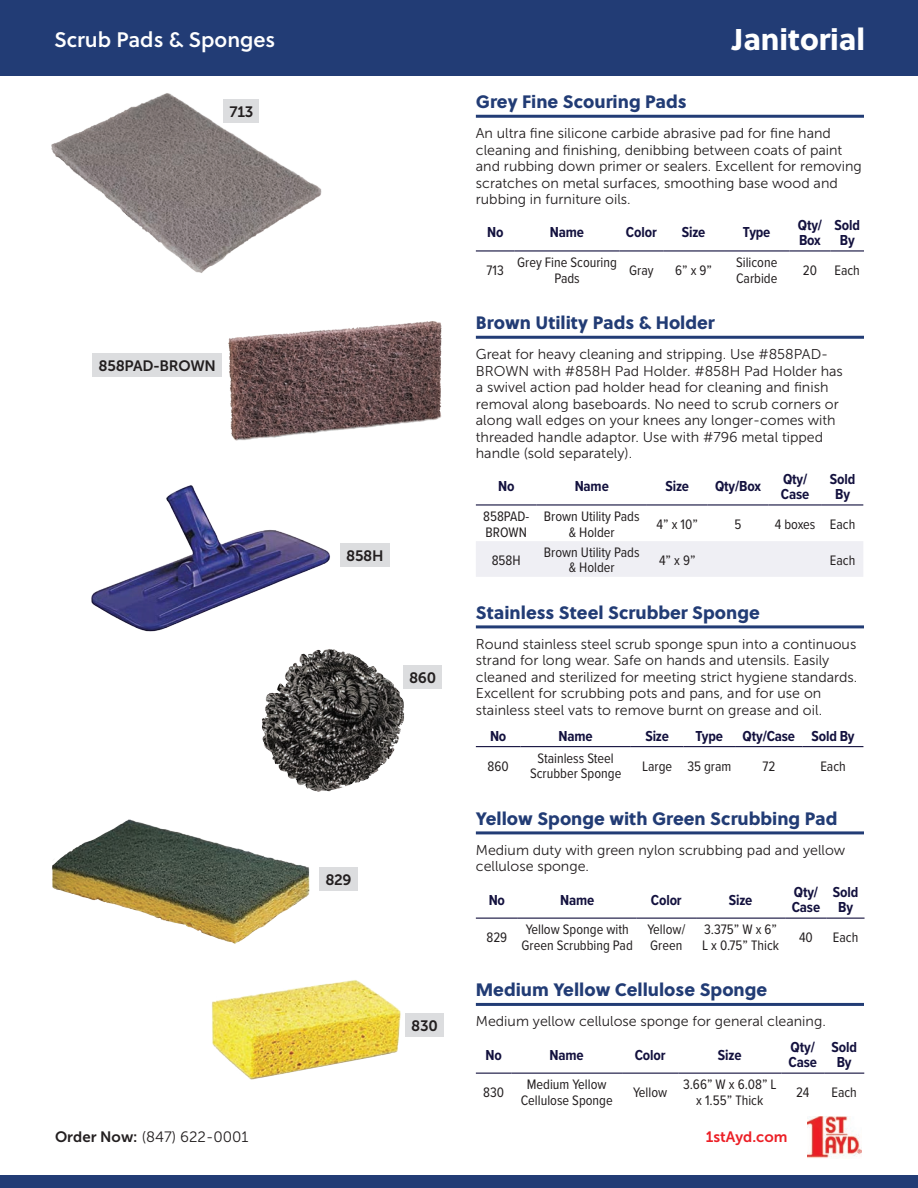
<style>
.page{position:relative;width:918px;height:1188px;background:#fff}
.page>*{position:absolute;margin:0;border:0;box-sizing:border-box;transform-origin:0 0}
.t1{font:30px "Soleil Xb";color:#fff}
.t2{font:21px "Soleil Sb";color:#fff}
.t3{font:18px "Soleil Xb";color:#223c75}
.t4{font:700 15px/15px "Proxima Nova Cond";letter-spacing:-.01em;color:#13113e}
.t5{font:15px "Museo Sans 700";letter-spacing:-.02em;color:#231f20}
.t6{font:15px "Museo Sans 300";color:#231f20}
.t7{font:15px "Museo Sans 700";color:#ec1f26}
.t8{font:14.25px/16.5px "Museo Sans 300";color:#231f20}
.t9{font:14.25px/15.8px "Proxima Nova Cond";color:#231f20;text-align:center}
.s1{font-family:"Museo Sans 700"}
</style>
<div class="page">
<div style="left:0;top:1175px;width:918px;height:13px;background:#223c75"></div>
<div style="left:0;top:0;width:918px;height:76px;background:#223c75"></div>
<hr style="left:476px;top:115px;width:388px;height:3px;background:#223c75">
<hr style="left:476px;top:336px;width:388px;height:3px;background:#223c75">
<hr style="left:476px;top:625px;width:388px;height:3px;background:#223c75">
<hr style="left:476px;top:831px;width:388px;height:3px;background:#223c75">
<hr style="left:476px;top:1003px;width:388px;height:3px;background:#223c75">
<hr style="left:476px;top:250px;width:39px;height:2px;background:#13113e">
<hr style="left:515px;top:250px;width:105px;height:2px;background:#13113e">
<hr style="left:620px;top:250px;width:43px;height:2px;background:#13113e">
<hr style="left:663px;top:250px;width:61px;height:2px;background:#13113e">
<hr style="left:724px;top:250px;width:65px;height:2px;background:#13113e">
<hr style="left:789px;top:250px;width:42px;height:2px;background:#13113e">
<hr style="left:831px;top:250px;width:33px;height:2px;background:#13113e">
<div style="left:476px;top:541px;width:387px;height:36px;background:#efeff4"></div>
<hr style="left:476px;top:504px;width:61px;height:2px;background:#13113e">
<hr style="left:537px;top:504px;width:110px;height:2px;background:#13113e">
<hr style="left:647px;top:504px;width:61px;height:2px;background:#13113e">
<hr style="left:708px;top:504px;width:60px;height:2px;background:#13113e">
<hr style="left:768px;top:504px;width:54px;height:2px;background:#13113e">
<hr style="left:822px;top:504px;width:41px;height:2px;background:#13113e">
<hr style="left:476px;top:746px;width:45px;height:1px;background:#13113e">
<hr style="left:521px;top:746px;width:110px;height:1px;background:#13113e">
<hr style="left:631px;top:746px;width:53px;height:1px;background:#13113e">
<hr style="left:684px;top:746px;width:51px;height:1px;background:#13113e">
<hr style="left:735px;top:746px;width:68px;height:1px;background:#13113e">
<hr style="left:803px;top:746px;width:60px;height:1px;background:#13113e">
<hr style="left:476px;top:918px;width:42px;height:1px;background:#13113e">
<hr style="left:518px;top:918px;width:119px;height:1px;background:#13113e">
<hr style="left:637px;top:918px;width:59px;height:1px;background:#13113e">
<hr style="left:696px;top:918px;width:89px;height:1px;background:#13113e">
<hr style="left:785px;top:918px;width:42px;height:1px;background:#13113e">
<hr style="left:827px;top:918px;width:38px;height:1px;background:#13113e">
<hr style="left:476px;top:1073px;width:35px;height:1px;background:#13113e">
<hr style="left:511px;top:1073px;width:111px;height:1px;background:#13113e">
<hr style="left:622px;top:1073px;width:56px;height:1px;background:#13113e">
<hr style="left:678px;top:1073px;width:103px;height:1px;background:#13113e">
<hr style="left:781px;top:1073px;width:43px;height:1px;background:#13113e">
<hr style="left:824px;top:1073px;width:40px;height:1px;background:#13113e">
<img style="left:51px;top:93px;width:271px;height:180px">
<img style="left:217px;top:321px;width:225px;height:120px">
<img style="left:91px;top:485px;width:239px;height:147px">
<div style="left:224px;top:100px;width:35px;height:23px;background:#dcdddf"></div>
<div style="left:93px;top:354px;width:129px;height:23px;background:#dcdddf"></div>
<div style="left:340px;top:544px;width:49px;height:23px;background:#dcdddf"></div>
<img style="left:262px;top:649px;width:142px;height:143px">
<img style="left:52px;top:819px;width:258px;height:125px">
<div style="left:403px;top:665px;width:39px;height:24px;background:#dcdddf"></div>
<div style="left:319px;top:868px;width:39px;height:23px;background:#dcdddf"></div>
<img style="left:211px;top:980px;width:190px;height:100px">
<div style="left:405px;top:1013px;width:39px;height:24px;background:#dcdddf"></div>
<img style="left:808px;top:1117px;width:54px;height:41px">
<h2 class="t2" style="left:54px;top:24px;width:223px">Scrub Pads &amp; Sponges</h2>
<p class="t5" style="left:230px;top:104px;width:25px">713</p>
<p class="t5" style="left:99px;top:357px;width:119px">858PAD-BROWN</p>
<p class="t6" style="left:55px;top:1129px;width:195px"><span class="s1">Order Now:</span> (847) 622-0001</p>
<p class="t5" style="left:346px;top:548px;width:39px">858H</p>
<p class="t5" style="left:409px;top:669px;width:29px">860</p>
<p class="t5" style="left:325px;top:871px;width:28px">829</p>
<p class="t5" style="left:411px;top:1017px;width:28px">830</p>
<h1 class="t1" style="left:733px;top:16px;width:134px">Janitorial</h1>
<p class="t3" style="left:476px;top:87px;width:212px">Grey Fine Scouring Pads</p>
<p class="t8" style="left:476px;top:125px;width:388px">An ultra fine silicone carbide abrasive pad for fine hand cleaning and finishing, denibbing between coats of paint and rubbing down primer or sealers. Excellent for removing scratches on metal surfaces, smoothing base wood and rubbing in furniture oils.</p>
<p class="t4" style="left:487px;top:225px;width:18px">No</p>
<p class="t4" style="left:550px;top:225px;width:36px">Name</p>
<p class="t4" style="left:626px;top:225px;width:32px">Color</p>
<p class="t4" style="left:682px;top:225px;width:25px">Size</p>
<p class="t4" style="left:743px;top:225px;width:29px">Type</p>
<p class="t4" style="left:798px;top:217px;width:26px">Qty/<br>Box</p>
<p class="t4" style="left:835px;top:217px;width:27px;text-align:center">Sold<br>By</p>
<p class="t9" style="left:487px;top:262px;width:19px">713</p>
<p class="t9" style="left:517px;top:254px;width:101px">Grey Fine Scouring<br>Pads</p>
<p class="t9" style="left:629px;top:262px;width:26px">Gray</p>
<p class="t9" style="left:675px;top:262px;width:38px">6” x 9”</p>
<p class="t9" style="left:736px;top:254px;width:43px;text-align:left">Silicone<br>Carbide</p>
<p class="t9" style="left:803px;top:262px;width:59px">20 Each</p>
<p class="t3" style="left:476px;top:308px;width:240px">Brown Utility Pads &amp; Holder</p>
<p class="t8" style="left:476px;top:346px;width:369px">Great for heavy cleaning and stripping. Use #858PAD-BROWN with #858H Pad Holder. #858H Pad Holder has a swivel action pad holder head for cleaning and finish removal along baseboards. No need to scrub corners or along wall edges on your knees any longer-comes with threaded handle adaptor. Use with #796 metal tipped handle (sold separately).</p>
<p class="t4" style="left:498px;top:479px;width:18px">No</p>
<p class="t4" style="left:575px;top:479px;width:36px">Name</p>
<p class="t4" style="left:665px;top:479px;width:25px">Size</p>
<p class="t4" style="left:715px;top:479px;width:47px">Qty/Box</p>
<p class="t4" style="left:781px;top:471px;width:30px">Qty/<br>Case</p>
<p class="t4" style="left:830px;top:471px;width:27px;text-align:center">Sold<br>By</p>
<p class="t9" style="left:483px;top:508px;width:48px;text-align:left">858PAD-<br>BROWN</p>
<p class="t9" style="left:544px;top:508px;width:97px">Brown Utility Pads &amp; Holder</p>
<p class="t9" style="left:657px;top:516px;width:43px">4” x 10”</p>
<p class="t9" style="left:735px;top:516px;width:8px">5</p>
<p class="t9" style="left:775px;top:516px;width:82px">4 boxes Each</p>
<p class="t9" style="left:492px;top:551px;width:31px">858H</p>
<p class="t9" style="left:544px;top:544px;width:97px">Brown Utility Pads &amp; Holder</p>
<p class="t9" style="left:659px;top:551px;width:38px">4” x 9”</p>
<p class="t9" style="left:830px;top:551px;width:27px">Each</p>
<p class="t3" style="left:476px;top:598px;width:285px">Stainless Steel Scrubber Sponge</p>
<p class="t8" style="left:476px;top:636px;width:383px">Round stainless steel scrub sponge spun into a continuous strand for long wear. Safe on hands and utensils. Easily cleaned and sterilized for meeting strict hygiene standards.<br>Excellent for scrubbing pots and pans, and for use on stainless steel vats to remove burnt on grease and oil.</p>
<p class="t4" style="left:490px;top:728px;width:18px">No</p>
<p class="t4" style="left:559px;top:728px;width:36px">Name</p>
<p class="t4" style="left:645px;top:728px;width:25px">Size</p>
<p class="t4" style="left:696px;top:728px;width:29px">Type</p>
<p class="t4" style="left:743px;top:728px;width:114px">Qty/Case Sold By</p>
<p class="t9" style="left:488px;top:757px;width:23px">860</p>
<p class="t9" style="left:530px;top:750px;width:93px">Stainless Steel<br>Scrubber Sponge</p>
<p class="t9" style="left:642px;top:757px;width:91px">Large 35 gram</p>
<p class="t9" style="left:762px;top:757px;width:14px">72</p>
<p class="t9" style="left:820px;top:757px;width:27px">Each</p>
<p class="t3" style="left:476px;top:804px;width:363px">Yellow Sponge with Green Scrubbing Pad</p>
<p class="t8" style="left:476px;top:842px;width:371px">Medium duty with green nylon scrubbing pad and yellow cellulose sponge.</p>
<p class="t4" style="left:489px;top:892px;width:18px">No</p>
<p class="t4" style="left:560px;top:892px;width:36px">Name</p>
<p class="t4" style="left:651px;top:892px;width:32px">Color</p>
<p class="t4" style="left:729px;top:892px;width:25px">Size</p>
<p class="t4" style="left:792px;top:884px;width:30px">Qty/<br>Case</p>
<p class="t4" style="left:833px;top:884px;width:27px;text-align:center">Sold<br>By</p>
<p class="t9" style="left:486px;top:929px;width:22px">829</p>
<p class="t9" style="left:522px;top:921px;width:113px;text-align:left">Yellow Sponge with<br>Green Scrubbing Pad</p>
<p class="t9" style="left:648px;top:921px;width:39px;text-align:left">Yellow/<br>Green</p>
<p class="t9" style="left:702px;top:921px;width:78px;text-align:left">3.375” W x 6”<br>L x 0.75” Thick</p>
<p class="t9" style="left:799px;top:929px;width:15px">40</p>
<p class="t9" style="left:833px;top:929px;width:27px">Each</p>
<p class="t3" style="left:476px;top:976px;width:293px">Medium Yellow Cellulose Sponge</p>
<p class="t8" style="left:476px;top:1013px;width:351px">Medium yellow cellulose sponge for general cleaning.</p>
<p class="t4" style="left:485px;top:1047px;width:18px">No</p>
<p class="t4" style="left:550px;top:1047px;width:36px">Name</p>
<p class="t4" style="left:635px;top:1047px;width:32px">Color</p>
<p class="t4" style="left:718px;top:1047px;width:25px">Size</p>
<p class="t4" style="left:789px;top:1039px;width:30px">Qty/<br>Case</p>
<p class="t4" style="left:832px;top:1039px;width:27px;text-align:center">Sold<br>By</p>
<p class="t9" style="left:483px;top:1084px;width:22px">830</p>
<p class="t9" style="left:521px;top:1076px;width:94px">Medium Yellow<br>Cellulose Sponge</p>
<p class="t9" style="left:633px;top:1084px;width:36px">Yellow</p>
<p class="t9" style="left:683px;top:1076px;width:95px">3.66” W x 6.08” L x 1.55” Thick</p>
<p class="t9" style="left:796px;top:1084px;width:15px">24</p>
<p class="t9" style="left:832px;top:1084px;width:27px">Each</p>
<p class="t7" style="left:706px;top:1128px;width:83px">1stAyd.com</p>
</div>
